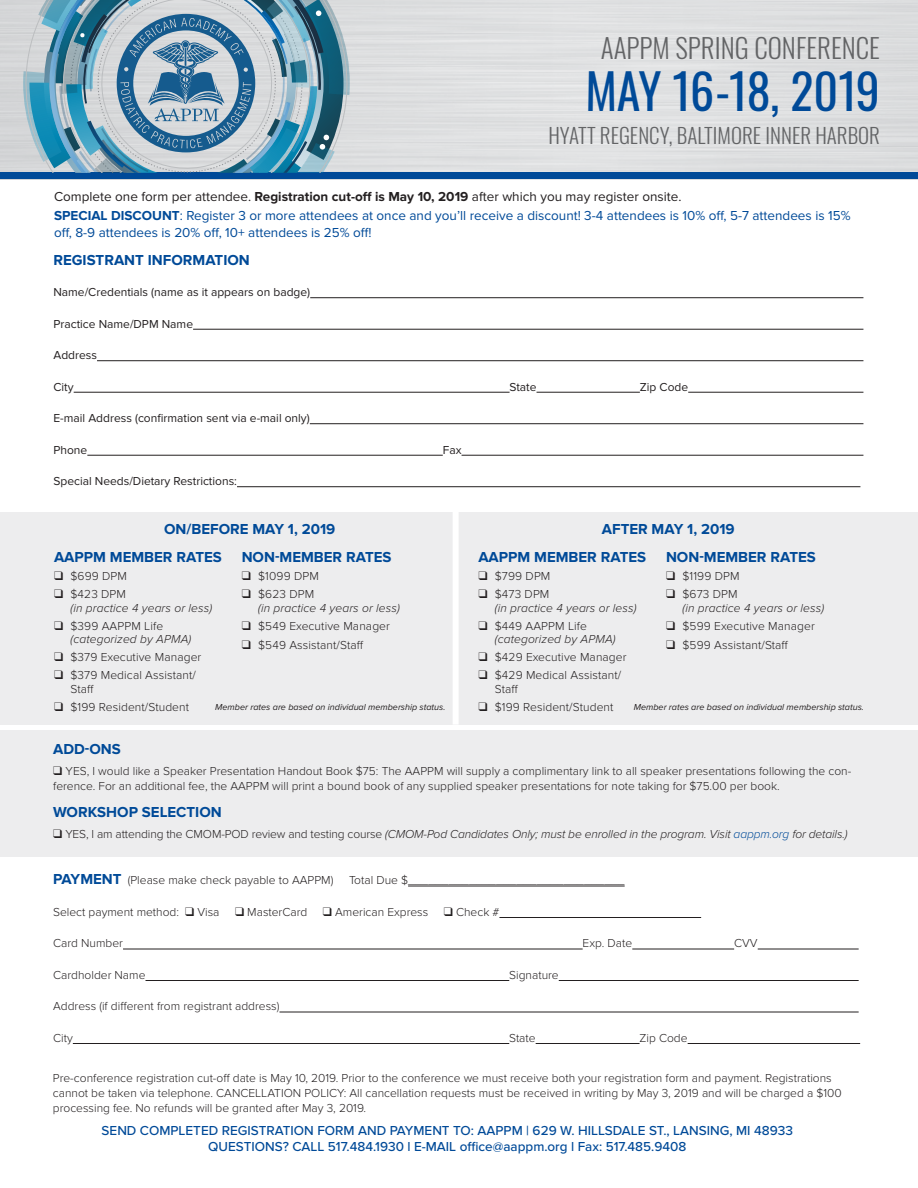
<style>
.page{position:relative;width:918px;height:1188px;background:#fff}
.page>*{position:absolute;margin:0;border:0;box-sizing:border-box;transform-origin:0 0}
.t1{font:48px "Oswald";letter-spacing:-.03em;color:#004a98}
.t2{font:300 27px "Oswald";color:#636466}
.t3{font:300 21px "Oswald";color:#636466}
.t4{font:700 15px "Proxima Nova";color:#004a98}
.t5{font:13.5px/19.5px "Proxima Nova";color:#004a98}
.t6{font:500 13.5px/16.5px "Proxima Nova";color:#004a98;text-align:center}
.t7{font:300 12px/15px "Proxima Nova";color:#231f20}
.t8{font:italic 300 12px/13.5px "Proxima Nova";letter-spacing:.01em;color:#231f20}
.t9{font:12px "Proxima Nova";color:#231f20}
.t10{font:italic 300 12px "Proxima Nova";letter-spacing:-.01em;color:#231f20}
.t11{font:italic 9px "Proxima Nova";color:#231f20}
.s1{color:#231f20}
.s2{font-weight:700;color:#231f20}
.s3{font-weight:700}
.s4{font-style:normal}
.s5{color:#004a98}
.s6{font-weight:700;font-size:15px;color:#004a98}
</style>
<div class="page">
<div style="left:0;top:0;width:918px;height:173px;background:#dedfe1"></div>
<div style="left:0;top:173px;width:918px;height:6px;background:#004a98"></div>
<svg style="left:17px;top:0;width:337px;height:173px;background:#90b4c2"></svg>
<svg style="left:61px;top:0;width:268px;height:173px;background:#84a7ba"></svg>
<div style="left:0;top:730px;width:918px;height:127px;background:#ededee"></div>
<div style="left:0;top:512px;width:918px;height:213px;background:#ededee"></div>
<hr style="left:310px;top:297px;width:553px;height:1px;background:#231f20">
<hr style="left:193px;top:329px;width:670px;height:1px;background:#231f20">
<hr style="left:97px;top:360px;width:766px;height:1px;background:#231f20">
<hr style="left:74px;top:392px;width:436px;height:1px;background:#231f20">
<hr style="left:537px;top:392px;width:103px;height:1px;background:#231f20">
<hr style="left:688px;top:392px;width:175px;height:1px;background:#231f20">
<hr style="left:310px;top:423px;width:553px;height:1px;background:#231f20">
<hr style="left:87px;top:455px;width:356px;height:1px;background:#231f20">
<hr style="left:462px;top:455px;width:401px;height:1px;background:#231f20">
<hr style="left:237px;top:486px;width:623px;height:1px;background:#231f20">
<hr style="left:408px;top:886px;width:217px;height:1px;background:#231f20">
<hr style="left:499px;top:917px;width:202px;height:1px;background:#231f20">
<hr style="left:123px;top:949px;width:460px;height:1px;background:#231f20">
<hr style="left:632px;top:949px;width:102px;height:1px;background:#231f20">
<hr style="left:758px;top:949px;width:101px;height:1px;background:#231f20">
<hr style="left:146px;top:980px;width:363px;height:1px;background:#231f20">
<hr style="left:559px;top:980px;width:300px;height:1px;background:#231f20">
<hr style="left:279px;top:1012px;width:580px;height:1px;background:#231f20">
<hr style="left:73px;top:1043px;width:436px;height:1px;background:#231f20">
<hr style="left:536px;top:1043px;width:104px;height:1px;background:#231f20">
<hr style="left:688px;top:1043px;width:172px;height:1px;background:#231f20">
<div style="left:453px;top:507px;width:6px;height:218px;background:#fff"></div>
<h2 class="t2" style="left:601px;top:24px;width:281px">AAPPM SPRING CONFERENCE</h2>
<h1 class="t1" style="left:585px;top:49px;width:296px">MAY 16-18, 2019</h1>
<h3 class="t3" style="left:548px;top:117px;width:333px">HYATT REGENCY, BALTIMORE INNER HARBOR</h3>
<p class="t5" style="left:54px;top:187px;width:798px"><span class="s1">Complete one form per attendee.</span> <span class="s2">Registration cut-off is May 10, 2019</span> <span class="s1">after which you may register onsite.<br></span><span class="s3">SPECIAL DISCOUNT</span>: Register 3 or more attendees at once and you’ll receive a discount! 3-4 attendees is 10% off, 5-7 attendees is 15%</p>
<p class="t5" style="left:54px;top:223px;width:319px">off, 8-9 attendees is 20% off, 10+ attendees is 25% off!</p>
<p class="t4" style="left:53px;top:251px;width:198px">REGISTRANT INFORMATION</p>
<p class="t9" style="left:53px;top:285px;width:258px">Name/Credentials (name as it appears on badge)</p>
<p class="t9" style="left:53px;top:317px;width:141px">Practice Name/DPM Name</p>
<p class="t9" style="left:53px;top:348px;width:45px">Address</p>
<p class="t9" style="left:53px;top:380px;width:22px">City</p>
<p class="t9" style="left:510px;top:380px;width:28px">State</p>
<p class="t9" style="left:640px;top:380px;width:50px">Zip Code</p>
<p class="t9" style="left:53px;top:411px;width:258px">E-mail Address (confirmation sent via e-mail only)</p>
<p class="t9" style="left:53px;top:443px;width:35px">Phone</p>
<p class="t9" style="left:443px;top:443px;width:20px">Fax</p>
<p class="t9" style="left:53px;top:474px;width:185px">Special Needs/Dietary Restrictions:</p>
<p class="t4" style="left:164px;top:521px;width:173px">ON/BEFORE MAY 1, 2019</p>
<p class="t4" style="left:602px;top:521px;width:134px">AFTER MAY 1, 2019</p>
<p class="t4" style="left:54px;top:549px;width:169px">AAPPM MEMBER RATES</p>
<p class="t7" style="left:54px;top:569px;width:75px">❑ $699 DPM</p>
<p class="t8" style="left:70px;top:588px;width:143px;text-indent:-16px">❑ <span class="s4">$423 DPM<br></span>(in practice 4 years or less)</p>
<p class="t8" style="left:70px;top:620px;width:122px;text-indent:-16px">❑ <span class="s4">$399 AAPPM Life </span>(categorized by APMA)</p>
<p class="t7" style="left:54px;top:650px;width:149px">❑ $379 Executive Manager</p>
<p class="t7" style="left:70px;top:669px;width:127px;line-height:13.5px;text-indent:-16px">❑ $379 Medical Assistant/<br>Staff</p>
<p class="t7" style="left:54px;top:700px;width:137px">❑ $199 Resident/Student</p>
<p class="t4" style="left:242px;top:549px;width:151px">NON-MEMBER RATES</p>
<p class="t7" style="left:242px;top:569px;width:79px">❑ $1099 DPM</p>
<p class="t8" style="left:258px;top:588px;width:143px;text-indent:-16px">❑ <span class="s4">$623 DPM<br></span>(in practice 4 years or less)</p>
<p class="t7" style="left:242px;top:619px;width:150px">❑ $549 Executive Manager</p>
<p class="t7" style="left:242px;top:638px;width:123px">❑ $549 Assistant/Staff</p>
<p class="t4" style="left:666px;top:549px;width:151px">NON-MEMBER RATES</p>
<p class="t7" style="left:666px;top:569px;width:75px">❑ $1199 DPM</p>
<p class="t8" style="left:683px;top:588px;width:143px;text-indent:-16px">❑ <span class="s4">$673 DPM<br></span>(in practice 4 years or less)</p>
<p class="t7" style="left:666px;top:619px;width:150px">❑ $599 Executive Manager</p>
<p class="t7" style="left:666px;top:638px;width:124px">❑ $599 Assistant/Staff</p>
<p class="t4" style="left:478px;top:549px;width:169px">AAPPM MEMBER RATES</p>
<p class="t7" style="left:478px;top:569px;width:74px">❑ $799 DPM</p>
<p class="t8" style="left:495px;top:588px;width:143px;text-indent:-16px">❑ <span class="s4">$473 DPM<br></span>(in practice 4 years or less)</p>
<p class="t8" style="left:495px;top:620px;width:122px;text-indent:-16px">❑ <span class="s4">$449 AAPPM Life </span>(categorized by APMA)</p>
<p class="t7" style="left:478px;top:650px;width:150px">❑ $429 Executive Manager</p>
<p class="t7" style="left:495px;top:669px;width:128px;line-height:13.5px;text-indent:-16px">❑ $429 Medical Assistant/<br>Staff</p>
<p class="t11" style="left:215px;top:702px;width:232px">Member rates are based on individual membership status.</p>
<p class="t7" style="left:478px;top:700px;width:137px">❑ $199 Resident/Student</p>
<p class="t11" style="left:634px;top:702px;width:232px">Member rates are based on individual membership status.</p>
<p class="t4" style="left:53px;top:740px;width:69px">ADD-ONS</p>
<p class="t7" style="left:53px;top:764px;width:800px">❑ YES, I would like a Speaker Presentation Handout Book $75: The AAPPM will supply a complimentary link to all speaker presentations following the con&shy;ference. For an additional fee, the AAPPM will print a bound book of any supplied speaker presentations for note taking for $75.00 per book.</p>
<p class="t4" style="left:53px;top:803px;width:170px">WORKSHOP SELECTION</p>
<p class="t10" style="left:53px;top:827px;width:796px">❑ <span class="s4">YES, I am attending the CMOM-POD review and testing course</span> (CMOM-Pod Candidates Only; must be enrolled in the program. Visit <span class="s5">aappm.org</span> for details.)</p>
<p class="t7" style="left:53px;top:873px;width:282px"><span class="s6">PAYMENT</span> (Please make check payable to AAPPM)</p>
<p class="t7" style="left:349px;top:873px;width:277px">Total Due $________________________________</p>
<p class="t7" style="left:53px;top:905px;width:168px">Select payment method: ❑ Visa</p>
<p class="t7" style="left:235px;top:905px;width:74px">❑ MasterCard</p>
<p class="t7" style="left:323px;top:905px;width:107px">❑ American Express</p>
<p class="t7" style="left:444px;top:905px;width:57px">❑ Check #</p>
<p class="t7" style="left:53px;top:936px;width:71px">Card Number</p>
<p class="t7" style="left:583px;top:936px;width:51px">Exp. Date</p>
<p class="t7" style="left:734px;top:936px;width:25px">CVV</p>
<p class="t7" style="left:53px;top:968px;width:94px">Cardholder Name</p>
<p class="t7" style="left:509px;top:968px;width:51px">Signature</p>
<p class="t7" style="left:53px;top:999px;width:228px">Address (if different from registrant address)</p>
<p class="t7" style="left:53px;top:1031px;width:21px">City</p>
<p class="t7" style="left:509px;top:1031px;width:28px">State</p>
<p class="t7" style="left:640px;top:1031px;width:50px">Zip Code</p>
<p class="t7" style="left:53px;top:1071px;width:790px">Pre-conference registration cut-off date is May 10, 2019. Prior to the conference we must receive both your registration form and payment. Registrations cannot be taken via telephone. CANCELLATION POLICY: All cancellation requests must be received in writing by May 3, 2019 and will be charged a $100 processing fee. No refunds will be granted after May 3, 2019.</p>
<p class="t6" style="left:102px;top:1123px;width:693px">SEND COMPLETED REGISTRATION FORM AND PAYMENT TO: AAPPM | 629 W. HILLSDALE ST., LANSING, MI 48933<br>QUESTIONS? CALL 517.484.1930 l E-MAIL office@aappm.org l Fax: 517.485.9408</p>
</div>
